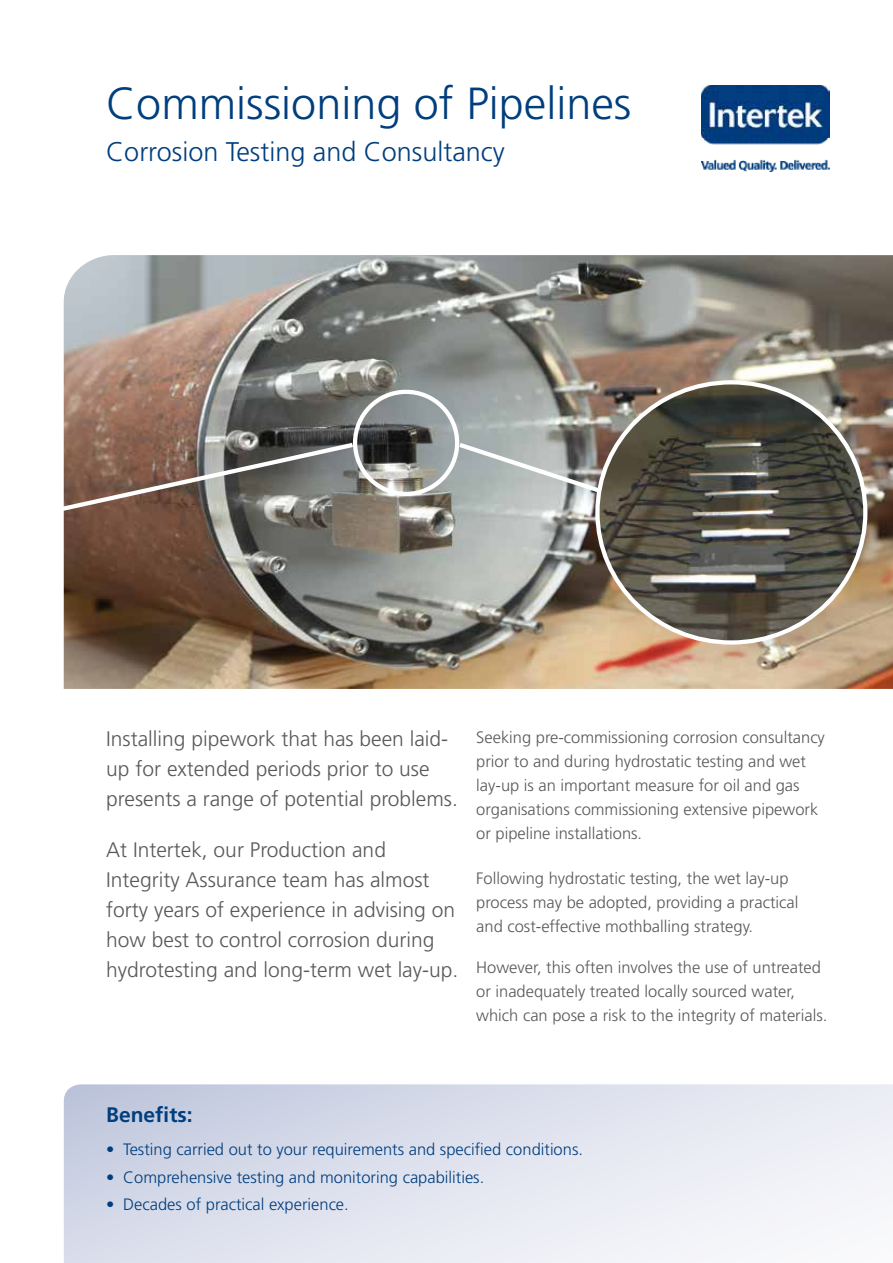
<style>
.page{position:relative;width:893px;height:1263px;background:#fff}
.page>*{position:absolute;margin:0;border:0;box-sizing:border-box;transform-origin:0 0}
.t1{font:300 45px "Frutiger LT Std";color:#003e7e}
.t2{font:300 27px "Frutiger LT Std";color:#003e7e}
.t3{font:300 21px/30px "Frutiger LT Std";color:#58595b}
.t4{font:700 21px "Frutiger LT Std";color:#003e7e}
.t5{font:300 16.5px/24px "Frutiger LT Std";color:#58595b}
.t6{font:300 16.5px "Frutiger LT Std";color:#003e7e}
</style>
<div class="page">
<img style="left:702px;top:85px;width:127px;height:87px">
<img style="left:64px;top:255px;width:829px;height:434px">
<div style="left:353px;top:390px;width:106px;height:106px;border:4px solid #fff;border-radius:50%"></div>
<svg style="left:64px;top:1084px;width:829px;height:179px"></svg>
<svg style="left:63px;top:440px;width:295px;height:75px;background:#82736b"></svg>
<svg style="left:455px;top:439px;width:142px;height:113px;background:#aeb3b1"></svg>
<img style="left:597px;top:382px;width:268px;height:260px">
<h1 class="t1" style="left:106px;top:78px;width:527px">Commissioning of Pipelines</h1>
<h2 class="t2" style="left:106px;top:137px;width:400px">Corrosion Testing and Consultancy</h2>
<p class="t3" style="left:106px;top:724px;width:353px">Installing pipework that has been laid&shy;up for extended periods prior to use presents a range of potential problems.</p>
<p class="t3" style="left:106px;top:835px;width:354px">At Intertek, our Production and Integrity Assurance team has almost forty years of experience in advising on how best to control corrosion during hydrotesting and long-term wet lay-up.</p>
<p class="t5" style="left:476px;top:725px;width:350px">Seeking pre-commissioning corrosion consultancy prior to and during hydrostatic testing and wet lay-up is an important measure for oil and gas organisations commissioning extensive pipework or pipeline installations.</p>
<p class="t5" style="left:476px;top:866px;width:324px">Following hydrostatic testing, the wet lay-up process may be adopted, providing a practical and cost-effective mothballing strategy.</p>
<p class="t5" style="left:476px;top:956px;width:353px">However, this often involves the use of untreated or inadequately treated locally sourced water, which can pose a risk to the integrity of materials.</p>
<p class="t4" style="left:106px;top:1102px;width:88px">Benefits:</p>
<p class="t6" style="left:106px;top:1140px;width:478px">• Testing carried out to your requirements and specified conditions.</p>
<p class="t6" style="left:106px;top:1168px;width:379px">• Comprehensive testing and monitoring capabilities.</p>
<p class="t6" style="left:106px;top:1195px;width:244px">• Decades of practical experience.</p>
</div>
